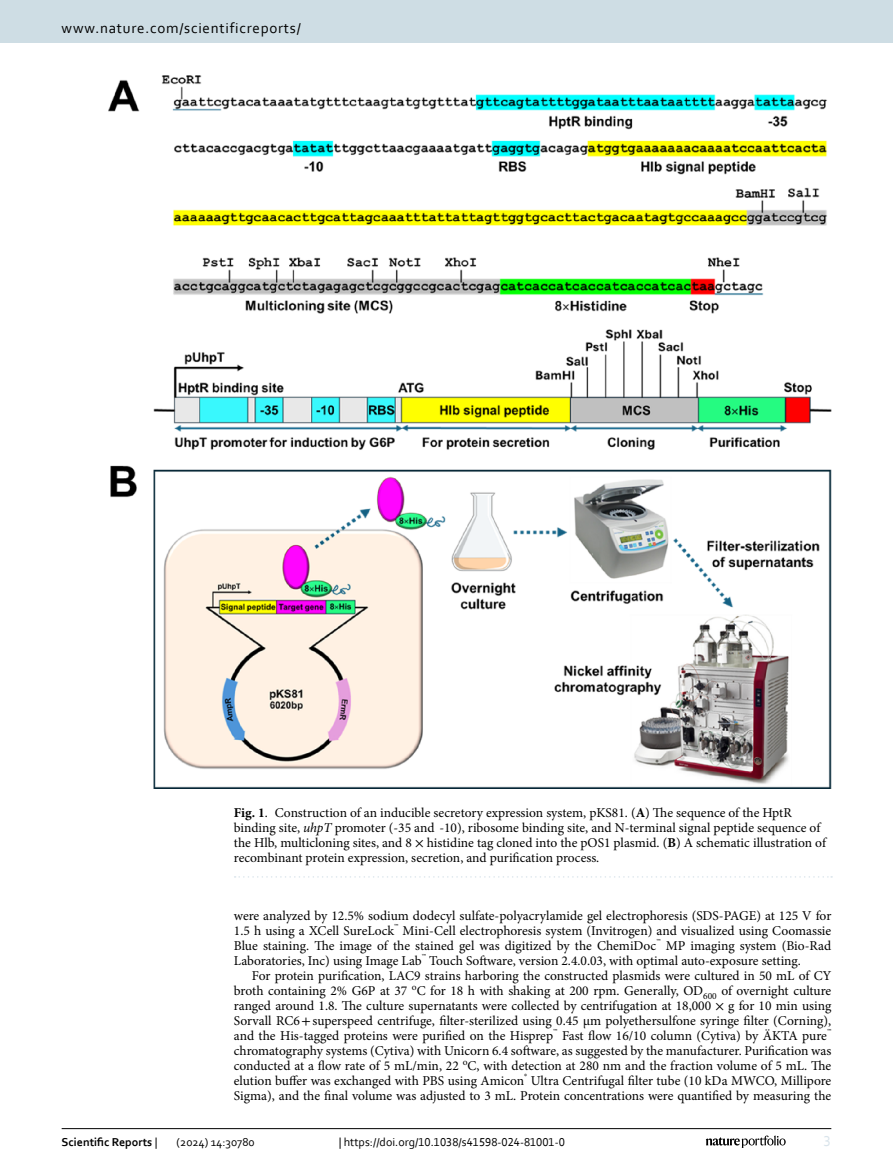
<style>
.page{position:relative;width:893px;height:1174px;background:#fff}
.page>*{position:absolute;margin:0;border:0;box-sizing:border-box;transform-origin:0 0}
.t1{font:15px "Corbel";letter-spacing:.05em;color:#000}
.t2{font:15px "Corbel";color:#d9e4eb}
.Body_Text_Indent{font:13.5px/15px "Minion Pro";letter-spacing:-.005em;color:#000;text-align:justify}
.Body_Text{font:13.5px/15px "Minion Pro";color:#000;text-align:justify}
.Figure_Caption{font:13.5px/15px "Minion Pro";color:#000}
.t3{font:12px "Corbel";color:#000}
.t4{font:700 12px "Corbel";color:#000}
.s1{font-weight:700}
.s2{font-style:italic}
.s3{font-family:"STIX"}
.s4{font-weight:400}
</style>
<div class="page">
<img style="left:108px;top:76px;width:723px;height:713px">
<svg style="left:235px;top:876px;width:597px;height:1px"></svg>
<hr style="left:62px;top:1128px;width:769px;height:1px;background:#000">
<svg style="left:706px;top:1135px;width:80px;height:12px"></svg>
<div style="left:0;top:0;width:893px;height:43px;background:#cedde4"></div>
<p class="t1" style="left:62px;top:18px;width:241px">www.nature.com/scientificreports/</p>
<p class="Figure_Caption" style="left:234px;top:805px;width:594px"><span class="s1">Fig. 1</span>. Construction of an inducible secretory expression system, pKS81. (<span class="s1">A</span>) The sequence of the HptR binding site, <span class="s2">uhpT</span> promoter (-35 and -10), ribosome binding site, and N-terminal signal peptide sequence of the Hlb, multicloning sites, and 8 <span class="s3">×</span> histidine tag cloned into the pOS1 plasmid. (<span class="s1">B</span>) A schematic illustration of recombinant protein expression, secretion, and purification process.</p>
<p class="Body_Text" style="left:234px;top:907px;width:599px">were analyzed by 12.5% sodium dodecyl sulfate-polyacrylamide gel electrophoresis (SDS-PAGE) at 125 V for 1.5 h using a XCell SureLock<sup>™</sup> Mini-Cell electrophoresis system (Invitrogen) and visualized using Coomassie Blue staining. The image of the stained gel was digitized by the ChemiDoc<sup>™</sup> MP imaging system (Bio-Rad Laboratories, Inc) using Image Lab<sup>™</sup> Touch Software, version 2.4.0.03, with optimal auto-exposure setting.</p>
<p class="Body_Text_Indent" style="left:234px;top:967px;width:599px;text-indent:18px">For protein purification, LAC9 strains harboring the constructed plasmids were cultured in 50 mL of CY broth containing 2% G6P at 37 <sup>o</sup>C for 18 h with shaking at 200 rpm. Generally, OD<sub>600</sub> of overnight culture ranged around 1.8. The culture supernatants were collected by centrifugation at 18,000 <span class="s3">×</span> g for 10 min using Sorvall RC6<span class="s3">+</span>superspeed centrifuge, filter-sterilized using 0.45 μm polyethersulfone syringe filter (Corning), and the His-tagged proteins were purified on the Hisprep<sup>™</sup> Fast flow 16/10 column (Cytiva) by ÄKTA pure<sup>™ </sup>chromatography systems (Cytiva) with Unicorn 6.4 software, as suggested by the manufacturer. Purification was conducted at a flow rate of 5 mL/min, 22 <sup>o</sup>C, with detection at 280 nm and the fraction volume of 5 mL. The elution buffer was exchanged with PBS using Amicon<sup>®</sup> Ultra Centrifugal filter tube (10 kDa MWCO, Millipore Sigma), and the final volume was adjusted to 3 mL. Protein concentrations were quantified by measuring the</p>
<p class="t4" style="left:62px;top:1134px;width:97px">Scientific Reports <span class="s4">|</span></p>
<p class="t3" style="left:177px;top:1134px;width:80px">(2024) 14:30780</p>
<p class="t3" style="left:339px;top:1134px;width:228px">| https://doi.org/10.1038/s41598-024-81001-0</p>
<p class="t2" style="left:824px;top:1132px;width:9px">3</p>
</div>
